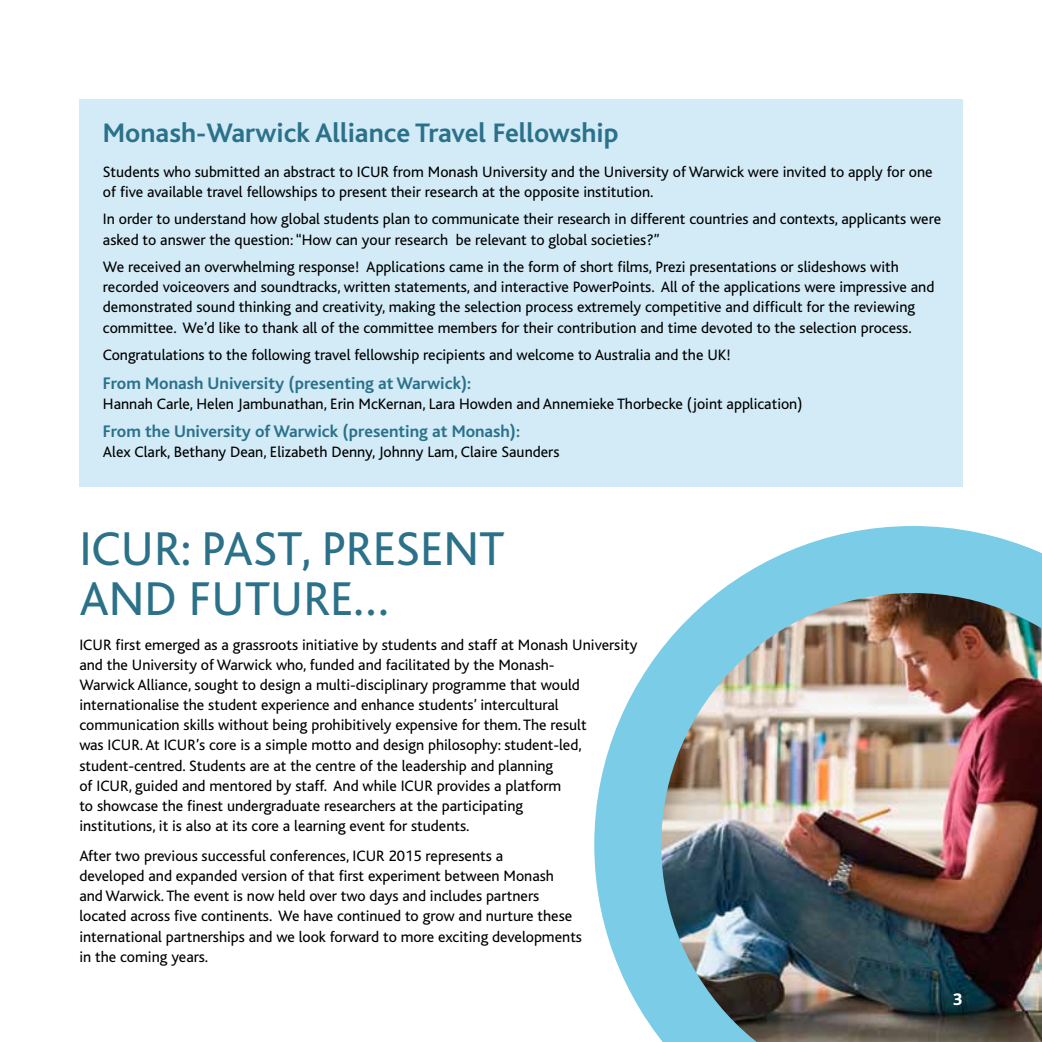
<style>
.page{position:relative;width:1042px;height:1042px;background:#fff}
.page>*{position:absolute;margin:0;border:0;box-sizing:border-box;transform-origin:0 0}
.t1{font:49.52px/49.5px "Bliss";color:#2b7189}
.t2{font:700 28px "Bliss";color:#2b7189}
.t3{font:700 17.5px "Bliss";color:#2b7189}
.t4{font:800 17.5px "Bliss";color:#fff}
.t5{font:15.75px/20.1px "Bliss";color:#000}
</style>
<div class="page">
<div style="left:79px;top:99px;width:883px;height:387px;background:#d2ebf7"></div>
<img style="left:594px;top:526px;width:448px;height:516px">
<h2 class="t2" style="left:103px;top:118px;width:517px">Monash-Warwick Alliance Travel Fellowship</h2>
<p class="t5" style="left:103px;top:162px;width:831px">Students who submitted an abstract to ICUR from Monash University and the University of Warwick were invited to apply for one of five available travel fellowships to present their research at the opposite institution.</p>
<p class="t5" style="left:103px;top:209px;width:840px">In order to understand how global students plan to communicate their research in different countries and contexts, applicants were asked to answer the question: “How can your research be relevant to global societies?”</p>
<p class="t5" style="left:103px;top:257px;width:833px">We received an overwhelming response! Applications came in the form of short films, Prezi presentations or slideshows with recorded voiceovers and soundtracks, written statements, and interactive PowerPoints. All of the applications were impressive and demonstrated sound thinking and creativity, making the selection process extremely competitive and difficult for the reviewing committee. We’d like to thank all of the committee members for their contribution and time devoted to the selection process.</p>
<p class="t5" style="left:103px;top:345px;width:629px">Congratulations to the following travel fellowship recipients and welcome to Australia and the UK!</p>
<p class="t3" style="left:103px;top:374px;width:370px">From Monash University (presenting at Warwick):</p>
<p class="t5" style="left:103px;top:394px;width:701px">Hannah Carle, Helen Jambunathan, Erin McKernan, Lara Howden and Annemieke Thorbecke (joint application)</p>
<p class="t3" style="left:103px;top:422px;width:419px">From the University of Warwick (presenting at Monash):</p>
<p class="t5" style="left:103px;top:442px;width:458px">Alex Clark, Bethany Dean, Elizabeth Denny, Johnny Lam, Claire Saunders</p>
<h1 class="t1" style="left:79px;top:525px;width:427px">ICUR: PAST, PRESENT<br>AND FUTURE…</h1>
<p class="t5" style="left:79px;top:635px;width:559px">ICUR first emerged as a grassroots initiative by students and staff at Monash University and the University of Warwick who, funded and facilitated by the Monash-<br>Warwick Alliance, sought to design a multi-disciplinary programme that would internationalise the student experience and enhance students’ intercultural communication skills without being prohibitively expensive for them. The result<br>was ICUR. At ICUR’s core is a simple motto and design philosophy: student-led, student-centred. Students are at the centre of the leadership and planning<br>of ICUR, guided and mentored by staff. And while ICUR provides a platform<br>to showcase the finest undergraduate researchers at the participating<br>institutions, it is also at its core a learning event for students.</p>
<p class="t5" style="left:79px;top:846px;width:504px">After two previous successful conferences, ICUR 2015 represents a<br>developed and expanded version of that first experiment between Monash<br>and Warwick. The event is now held over two days and includes partners located across five continents. We have continued to grow and nurture these international partnerships and we look forward to more exciting developments in the coming years.</p>
<p class="t4" style="left:953px;top:989px;width:11px">3</p>
</div>
